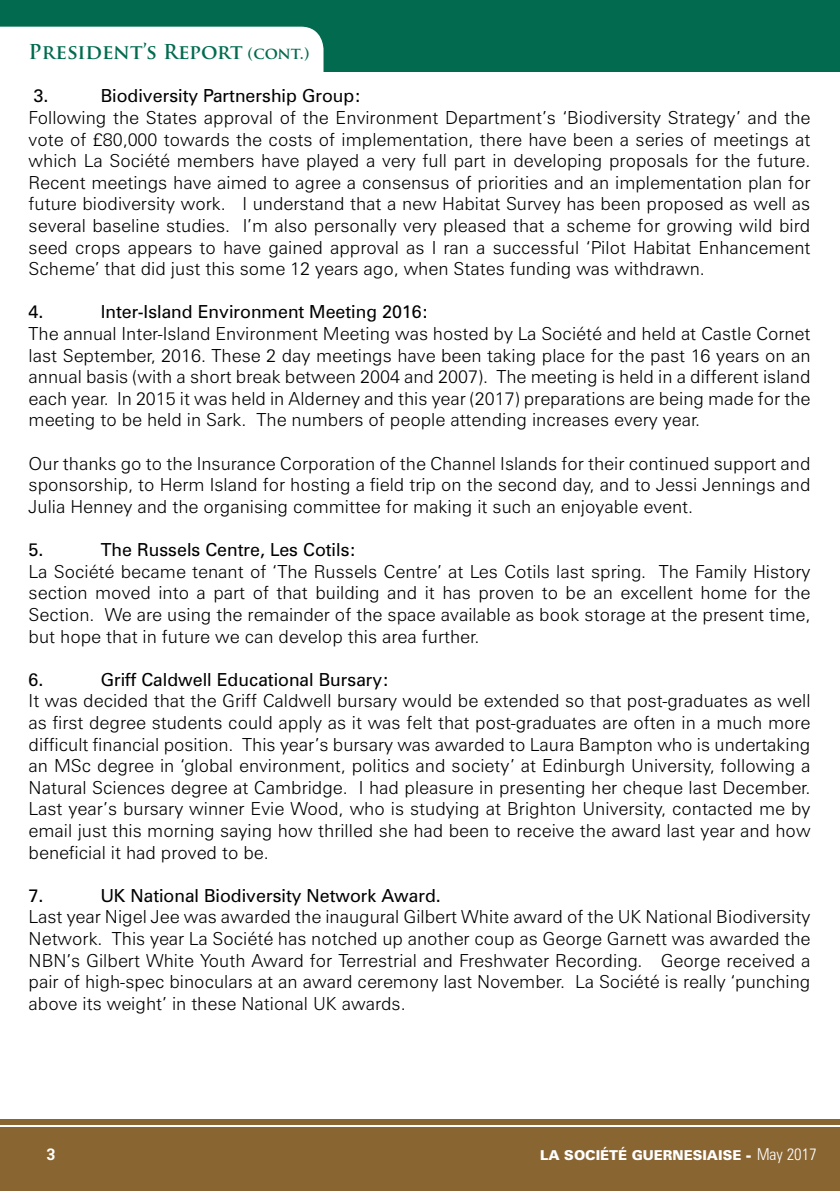
<style>
.page{position:relative;width:840px;height:1191px;background:#fff}
.page>*{position:absolute;margin:0;border:0;box-sizing:border-box;transform-origin:0 0}
.t1{font:700 20px "Trajan Pro";color:#026b4f}
.t2{font:300 18px/21.6px "Zurich BT";color:#000;text-align:justify}
.t3{font:18px "Zurich BT";color:#000}
.t4{font:700 16.4px "Zurich BT";color:#fff}
.t5{font:900 13.6px "Zurich BT";color:#fff}
.s1{font-size:16px}
.s2{font-weight:300;font-stretch:condensed;font-size:16.4px}
</style>
<div class="page">
<div style="left:0;top:1127px;width:839px;height:64px;background:#896532"></div>
<div style="left:0;top:1118px;width:839px;height:6px;background:#896532"></div>
<div style="left:0;top:0;width:839px;height:72px;background:#026b4f"></div>
<div style="left:0;top:27px;width:323px;height:45px;background:#fff"></div>
<p class="t1" style="left:29px;top:39px;width:282px">President’s Report <span class="s1">(cont.)</span></p>
<p class="t3" style="left:34px;top:85px;width:16px">3.</p>
<p class="t3" style="left:101px;top:85px;width:262px">Biodiversity Partnership Group:</p>
<p class="t2" style="left:29px;top:107px;width:783px">Following the States approval of the Environment Department’s ‘Biodiversity Strategy’ and the vote of £80,000 towards the costs of implementation, there have been a series of meetings at which La Société members have played a very full part in developing proposals for the future.<br>Recent meetings have aimed to agree a consensus of priorities and an implementation plan for future biodiversity work. I understand that a new Habitat Survey has been proposed as well as several baseline studies. I’m also personally very pleased that a scheme for growing wild bird seed crops appears to have gained approval as I ran a successful ‘Pilot Habitat Enhancement Scheme’ that did just this some 12 years ago, when States funding was withdrawn.</p>
<p class="t3" style="left:29px;top:301px;width:16px">4.</p>
<p class="t3" style="left:101px;top:301px;width:329px">Inter-Island Environment Meeting 2016:</p>
<p class="t2" style="left:29px;top:323px;width:783px">The annual Inter-Island Environment Meeting was hosted by La Société and held at Castle Cornet last September, 2016. These 2 day meetings have been taking place for the past 16 years on an annual basis (with a short break between 2004 and 2007). The meeting is held in a different island each year. In 2015 it was held in Alderney and this year (2017) preparations are being made for the meeting to be held in Sark. The numbers of people attending increases every year.</p>
<p class="t2" style="left:29px;top:452px;width:783px">Our thanks go to the Insurance Corporation of the Channel Islands for their continued support and sponsorship, to Herm Island for hosting a field trip on the second day, and to Jessi Jennings and Julia Henney and the organising committee for making it such an enjoyable event.</p>
<p class="t3" style="left:29px;top:539px;width:16px">5.</p>
<p class="t3" style="left:101px;top:539px;width:257px">The Russels Centre, Les Cotils:</p>
<p class="t2" style="left:29px;top:560px;width:783px">La Société became tenant of ‘The Russels Centre’ at Les Cotils last spring. The Family History section moved into a part of that building and it has proven to be an excellent home for the Section. We are using the remainder of the space available as book storage at the present time, but hope that in future we can develop this area further.</p>
<p class="t3" style="left:29px;top:668px;width:16px">6.</p>
<p class="t3" style="left:101px;top:668px;width:290px">Griff Caldwell Educational Bursary:</p>
<p class="t2" style="left:29px;top:690px;width:783px">It was decided that the Griff Caldwell bursary would be extended so that post-graduates as well as first degree students could apply as it was felt that post-graduates are often in a much more difficult financial position. This year’s bursary was awarded to Laura Bampton who is undertaking an MSc degree in ‘global environment, politics and society’ at Edinburgh University, following a Natural Sciences degree at Cambridge. I had pleasure in presenting her cheque last December.<br>Last year’s bursary winner Evie Wood, who is studying at Brighton University, contacted me by email just this morning saying how thrilled she had been to receive the award last year and how beneficial it had proved to be.</p>
<p class="t3" style="left:29px;top:884px;width:16px">7.</p>
<p class="t3" style="left:101px;top:884px;width:341px">UK National Biodiversity Network Award.</p>
<p class="t2" style="left:29px;top:906px;width:783px">Last year Nigel Jee was awarded the inaugural Gilbert White award of the UK National Biodiversity Network. This year La Société has notched up another coup as George Garnett was awarded the NBN’s Gilbert White Youth Award for Terrestrial and Freshwater Recording. George received a pair of high-spec binoculars at an award ceremony last November. La Société is really ‘punching above its weight’ in these National UK awards.</p>
<p class="t4" style="left:46px;top:1143px;width:11px">3</p>
<p class="t5" style="left:540px;top:1146px;width:278px">LA SOCIÉTÉ GUERNESIAISE - <span class="s2">May 2017</span></p>
</div>
